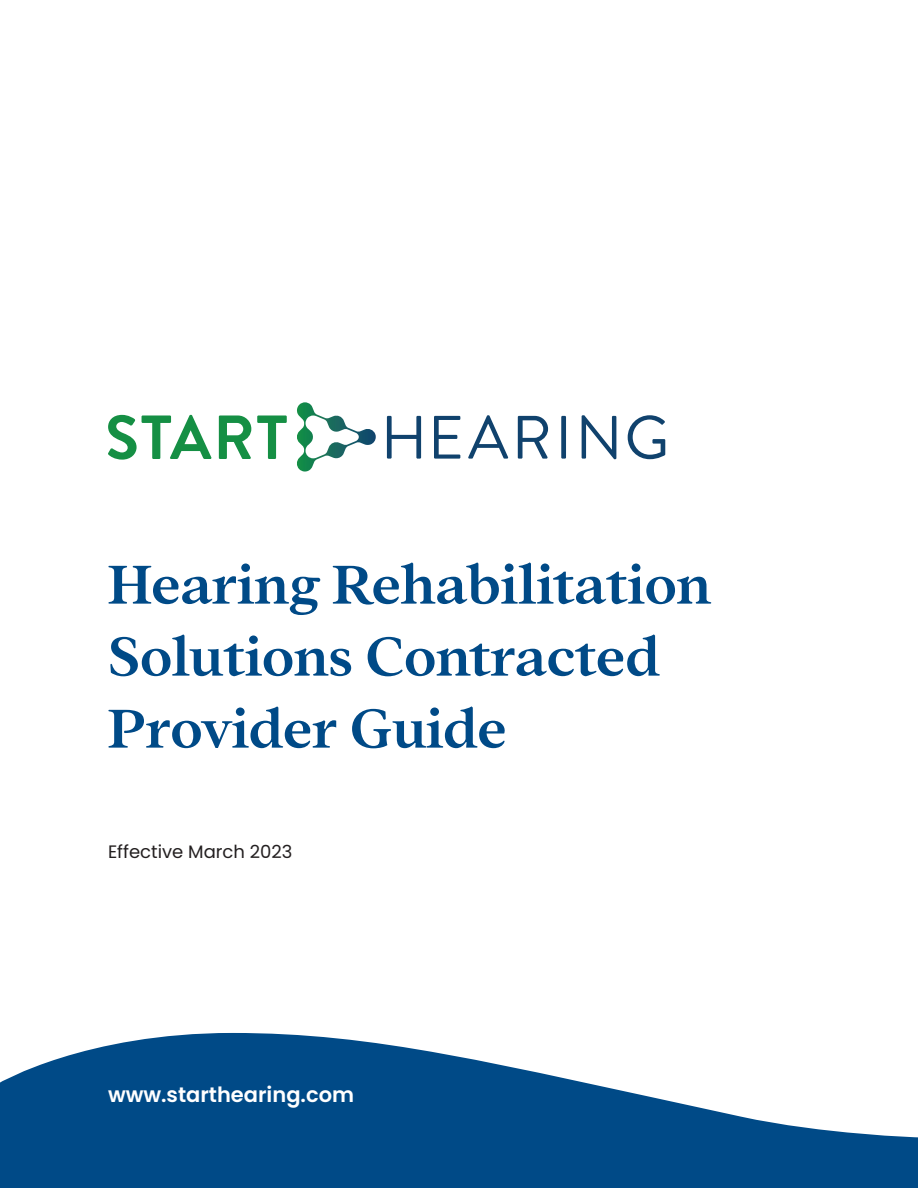
<style>
.page{position:relative;width:918px;height:1188px;background:#fff}
.page>*{position:absolute;margin:0;border:0;box-sizing:border-box;transform-origin:0 0}
.t1{font:700 60px/72px "Quilty Semii";color:#004a87}
.t2{font:600 21px "Poppins";color:#fff}
.t3{font:18px "Poppins";color:#231f20}
</style>
<div class="page">
<svg style="left:0;top:1033px;width:918px;height:155px;fill:#004a87"></svg>
<svg style="left:297px;top:402px;width:79px;height:70px"></svg>
<svg style="left:387px;top:416px;width:34px;height:43px"></svg>
<svg style="left:434px;top:416px;width:26px;height:43px"></svg>
<svg style="left:468px;top:415px;width:40px;height:44px"></svg>
<svg style="left:518px;top:416px;width:30px;height:43px"></svg>
<div style="left:561px;top:416px;width:5px;height:43px;background:#10426d"></div>
<svg style="left:582px;top:415px;width:34px;height:44px"></svg>
<svg style="left:628px;top:415px;width:37px;height:44px"></svg>
<svg style="left:108px;top:415px;width:104px;height:45px"></svg>
<svg style="left:219px;top:415px;width:32px;height:44px"></svg>
<svg style="left:257px;top:415px;width:30px;height:44px"></svg>
<p class="t1" style="left:108px;top:551px;width:605px">Hearing Rehabilitation<br>Solutions Contracted<br>Provider Guide</p>
<p class="t3" style="left:108px;top:842px;width:186px">Effective March 2023</p>
<p class="t2" style="left:108px;top:1083px;width:248px">www.starthearing.com</p>
</div>
